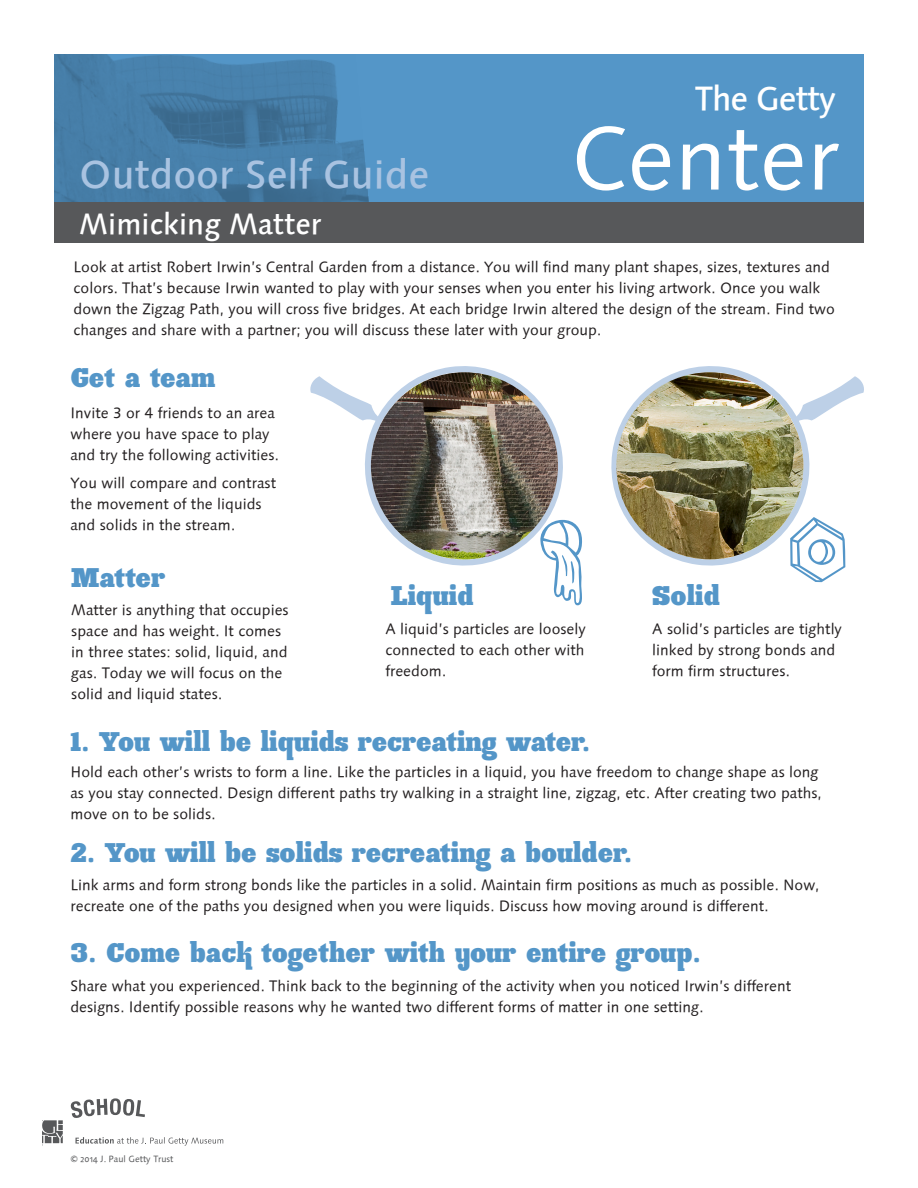
<style>
.page{position:relative;width:918px;height:1188px;background:#fff}
.page>*{position:absolute;margin:0;border:0;box-sizing:border-box;transform-origin:0 0}
.t1{font:114.9px "Blockhead Illust OT";color:#5496c8}
.t2{font:90.3px "Linotype Syntax Os F";color:#fff}
.t3{font:90px "Blockhead Illust OT";color:#5496c8}
.t4{font:39.3px "Linotype Syntax Os F Medium";color:#a9c3e1}
.t5{font:33.3px "Linotype Syntax Os F Medium";letter-spacing:-.03em;color:#fff}
.t6{font:29.1px "Linotype Syntax Os F Medium";color:#fff}
.t7{font:27px "Ink Gothic";color:#5496c8}
.t8{font:15px/21px "Linotype Syntax";color:#231f20}
.t9{font:9px "Linotype Syntax Os F";color:#57585a}
</style>
<div class="page">
<div style="left:54px;top:54px;width:810px;height:187px;background:#5496c8"></div>
<img style="left:54px;top:54px;width:315px;height:148px">
<div style="left:54px;top:202px;width:810px;height:41px;background:#57585a"></div>
<svg style="left:310px;top:366px;width:253px;height:200px"></svg>
<svg style="left:611px;top:366px;width:253px;height:200px"></svg>
<img style="left:371px;top:372px;width:187px;height:187px;border-radius:94px">
<img style="left:616px;top:372px;width:187px;height:187px;border-radius:94px">
<svg style="left:70px;top:1098px;width:75px;height:20px"></svg>
<svg style="left:42px;top:1120px;width:21px;height:26px"></svg>
<svg style="left:75px;top:1137px;width:148px;height:9px"></svg>
<p class="t4" style="left:79px;top:150px;width:351px">Outdoor Self Guide</p>
<p class="t6" style="left:79px;top:207px;width:244px">Mimicking Matter</p>
<p class="t5" style="left:695px;top:79px;width:142px">The Getty</p>
<p class="t2" style="left:571px;top:105px;width:270px">Center</p>
<p class="t8" style="left:74px;top:256px;width:763px">Look at artist Robert Irwin’s Central Garden from a distance. You will find many plant shapes, sizes, textures and colors. That’s because Irwin wanted to play with your senses when you enter his living artwork. Once you walk down the Zigzag Path, you will cross five bridges. At each bridge Irwin altered the design of the stream. Find two changes and share with a partner; you will discuss these later with your group.</p>
<p class="t7" style="left:70px;top:361px;width:147px">Get a team</p>
<p class="t8" style="left:70px;top:402px;width:210px">Invite 3 or 4 friends to an area where you have space to play and try the following activities.</p>
<p class="t8" style="left:70px;top:472px;width:207px">You will compare and contrast the movement of the liquids and solids in the stream.</p>
<p class="t7" style="left:71px;top:561px;width:96px">Matter</p>
<p class="t8" style="left:71px;top:600px;width:219px">Matter is anything that occupies space and has weight. It comes in three states: solid, liquid, and gas. Today we will focus on the solid and liquid states.</p>
<p class="t1" style="left:539px;top:502px;width:49px">(</p>
<p class="t3" style="left:786px;top:502px;width:64px">!</p>
<p class="t7" style="left:391px;top:579px;width:84px">Liquid</p>
<p class="t7" style="left:652px;top:579px;width:69px">Solid</p>
<p class="t8" style="left:385px;top:619px;width:202px;text-align:justify">A liquid’s particles are loosely connected to each other with freedom.</p>
<p class="t8" style="left:652px;top:619px;width:191px">A solid’s particles are tightly linked by strong bonds and</p>
<p class="t8" style="left:652px;top:661px;width:139px">form firm structures.</p>
<p class="t7" style="left:70px;top:725px;width:521px">1. You will be liquids recreating water.</p>
<p class="t8" style="left:70px;top:761px;width:753px">Hold each other’s wrists to form a line. Like the particles in a liquid, you have freedom to change shape as long as you stay connected. Design different paths try walking in a straight line, zigzag, etc. After creating two paths, move on to be solids.</p>
<p class="t7" style="left:70px;top:836px;width:563px">2. You will be solids recreating a boulder.</p>
<p class="t8" style="left:70px;top:874px;width:751px">Link arms and form strong bonds like the particles in a solid. Maintain firm positions as much as possible. Now, recreate one of the paths you designed when you were liquids. Discuss how moving around is different.</p>
<p class="t7" style="left:70px;top:936px;width:632px">3. Come back together with your entire group.</p>
<p class="t8" style="left:70px;top:975px;width:722px">Share what you experienced. Think back to the beginning of the activity when you noticed Irwin’s different designs. Identify possible reasons why he wanted two different forms of matter in one setting.</p>
<p class="t9" style="left:70px;top:1154px;width:105px">© 2014 J. Paul Getty Trust</p>
</div>
